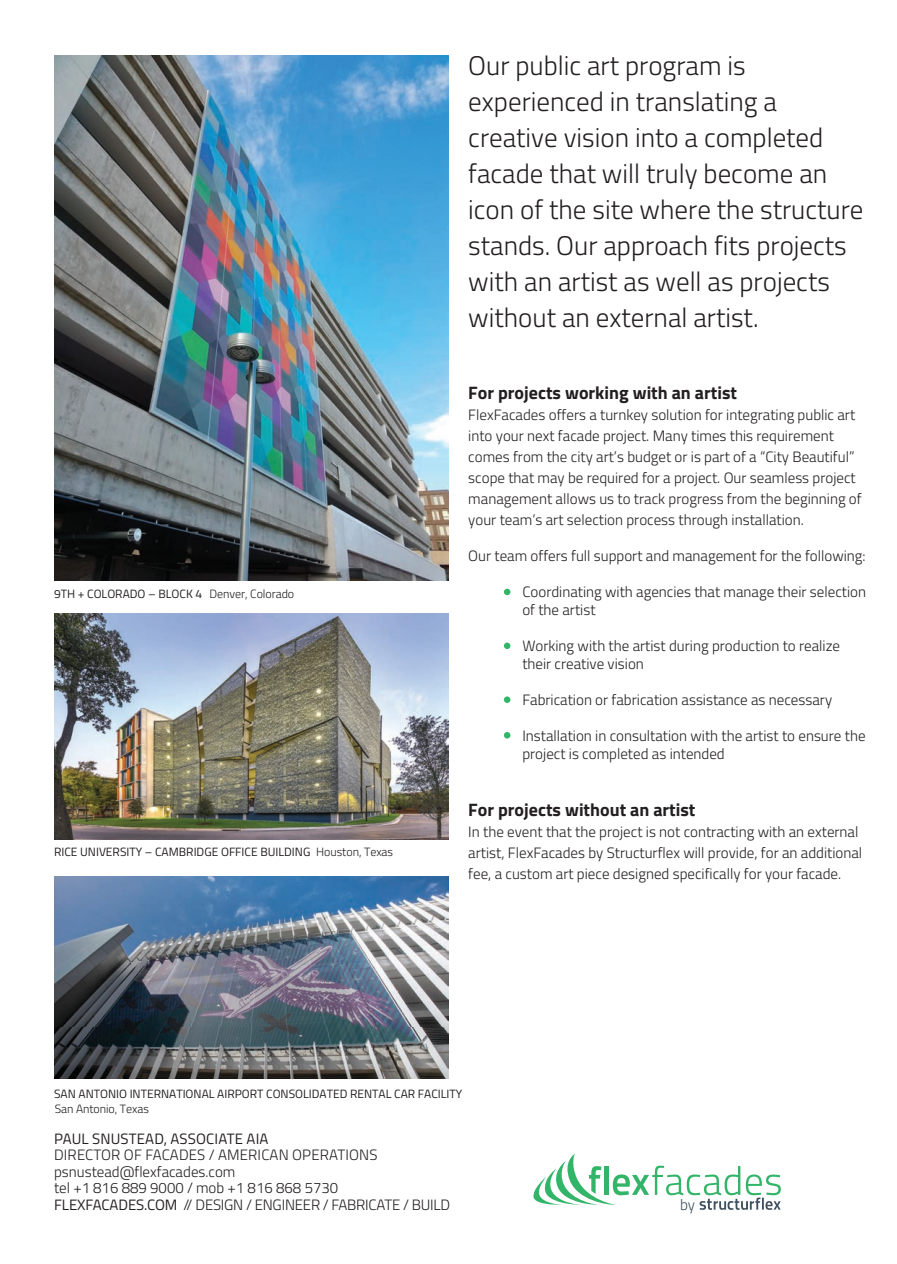
<style>
.page{position:relative;width:897px;height:1264px;background:#fff}
.page>*{position:absolute;margin:0;border:0;box-sizing:border-box;transform-origin:0 0}
.t1{font:300 27px/36px "Titillium Web";color:#231f20}
.t2{font:700 18px "Titillium Web";color:#231f20}
.t3{font:300 15.15px "Titillium Web";color:#3d505e}
.t4{font:300 15px/21px "Titillium Web";color:#231f20}
.t5{font:15px "Titillium Web";letter-spacing:.01em;color:#231f20}
.t6{font:12px "Titillium Web";color:#231f20}
.t7{font:300 12px "Titillium Web";letter-spacing:-.005em;color:#231f20}
.s1{font-weight:300}
.s2{font-weight:400}
</style>
<div class="page">
<img style="left:54px;top:55px;width:394px;height:526px">
<svg style="left:533px;top:1154px;width:247px;height:56px"></svg>
<img style="left:54px;top:613px;width:394px;height:226px">
<svg style="left:504px;top:589px;width:6px;height:6px"></svg>
<div style="left:504px;top:642px;width:6px;height:7px;background:#33b569;border-radius:50%"></div>
<div style="left:504px;top:696px;width:6px;height:7px;background:#33b569;border-radius:50%"></div>
<svg style="left:504px;top:732px;width:6px;height:6px"></svg>
<img style="left:54px;top:876px;width:394px;height:202px">
<p class="t6" style="left:54px;top:589px;width:150px">9TH + COLORADO – BLOCK 4</p>
<p class="t7" style="left:209px;top:589px;width:86px">Denver, Colorado</p>
<p class="t6" style="left:54px;top:847px;width:340px">RICE UNIVERSITY – CAMBRIDGE OFFICE BUILDING <span class="s1">Houston, Texas</span></p>
<p class="t1" style="left:468px;top:50px;width:396px">Our public art program is experienced in translating a creative vision into a completed facade that will truly become an icon of the site where the structure stands. Our approach fits projects with an artist as well as projects without an external artist.</p>
<p class="t2" style="left:468px;top:386px;width:270px">For projects working with an artist</p>
<p class="t4" style="left:468px;top:405px;width:395px">FlexFacades offers a turnkey solution for integrating public art into your next facade project. Many times this requirement comes from the city art’s budget or is part of a “City Beautiful” scope that may be required for a project. Our seamless project management allows us to track progress from the beginning of your team’s art selection process through installation.</p>
<p class="t4" style="left:468px;top:546px;width:399px">Our team offers full support and management for the following:</p>
<p class="t4" style="left:522px;top:584px;width:345px;line-height:18px">Coordinating with agencies that manage their selection of the artist</p>
<p class="t4" style="left:522px;top:638px;width:319px;line-height:18px">Working with the artist during production to realize their creative vision</p>
<p class="t4" style="left:522px;top:690px;width:311px">Fabrication or fabrication assistance as necessary</p>
<p class="t4" style="left:522px;top:728px;width:345px;line-height:18px">Installation in consultation with the artist to ensure the project is completed as intended</p>
<p class="t2" style="left:468px;top:804px;width:229px">For projects without an artist</p>
<p class="t4" style="left:468px;top:823px;width:395px">In the event that the project is not contracting with an external artist, FlexFacades by Structurflex will provide, for an additional fee, a custom art piece designed specifically for your facade.</p>
<p class="t6" style="left:54px;top:1090px;width:409px">SAN ANTONIO INTERNATIONAL AIRPORT CONSOLIDATED RENTAL CAR FACILITY</p>
<p class="t7" style="left:55px;top:1104px;width:96px">San Antonio, Texas</p>
<p class="t5" style="left:54px;top:1133px;width:216px">PAUL SNUSTEAD, ASSOCIATE AIA</p>
<p class="t4" style="left:54px;top:1148px;width:397px;line-height:16.5px">DIRECTOR OF FACADES / AMERICAN OPERATIONS psnustead@flexfacades.com<br>tel +1 816 889 9000 / mob +1 816 868 5730<br><span class="s2">FLEXFACADES.COM</span> // DESIGN / ENGINEER / FABRICATE / BUILD</p>
<p class="t3" style="left:680px;top:1198px;width:17px">by</p>
</div>
